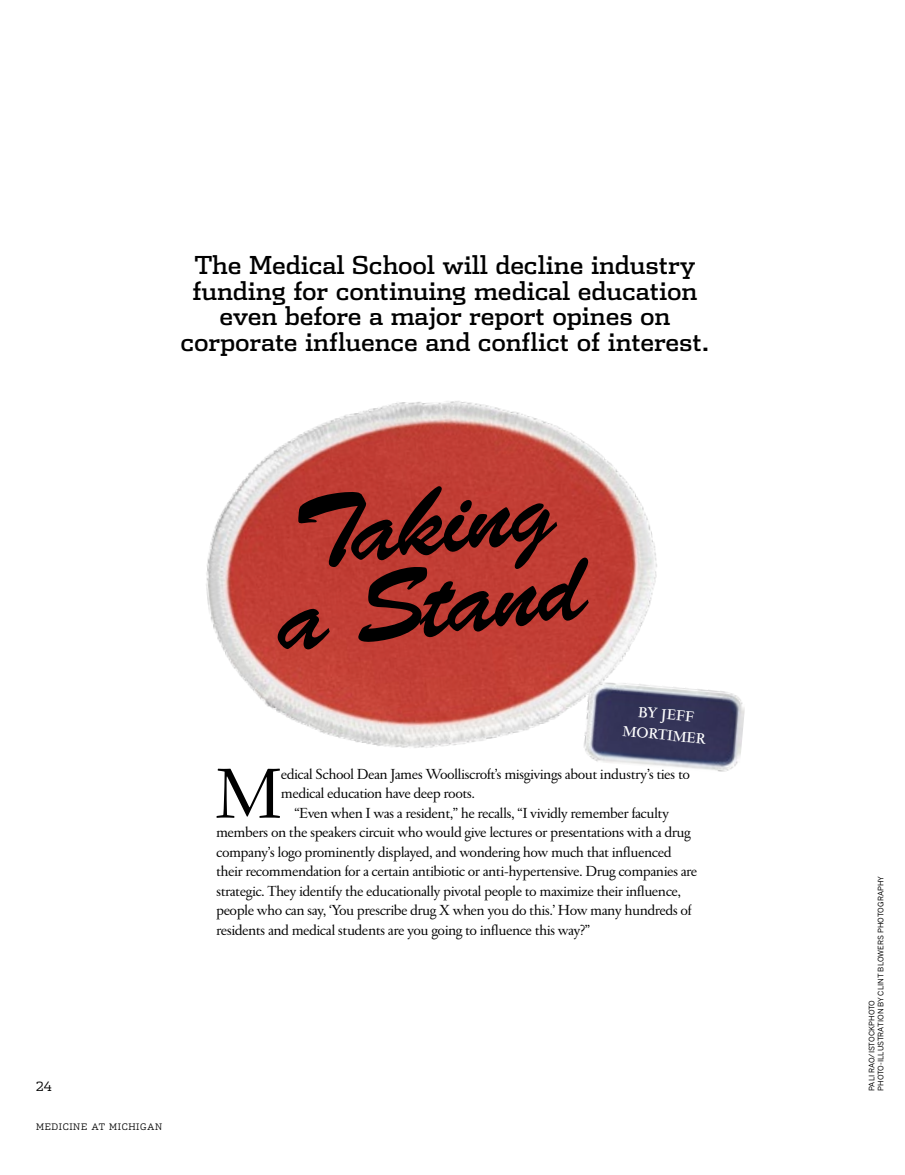
<style>
.page{position:relative;width:905px;height:1175px;background:#fff}
.page>*{position:absolute;margin:0;border:0;box-sizing:border-box;transform-origin:0 0}
.t1{font:99.75px/81px "Brush Script Std";color:#000}
.t2{font:76.5px "Garamond FB Text";color:#000}
.t3{font:24.75px/25.5px "Dispatch";letter-spacing:-.01em;color:#000;text-align:center}
.t4{font:15.75px/19.5px "Garamond FB Text";letter-spacing:-.03em;color:#000}
.t5{font:600 15.75px/21px "Garamond FB Text";color:#fff;text-align:center}
.t6{font:300 12.75px "Dispatch";color:#000}
.t7{font:300 9px "Dispatch";letter-spacing:.07em;color:#000}
.t8{font:7.5px/9px "Benton Sans Regluar";letter-spacing:.01em;color:#000}
</style>
<div class="page">
<img style="left:206px;top:401px;width:451px;height:347px">
<img style="left:582px;top:679px;width:163px;height:93px">
<h3 class="t3" style="left:180px;top:252px;width:530px">The Medical School will decline industry funding for continuing medical education even before a major report opines on corporate influence and conflict of interest.</h3>
<h1 class="t1" style="left:266px;top:499px;width:311px;rotate:-6deg">Taking a Stand</h1>
<p class="t5" style="left:625px;top:701px;width:85px;rotate:5deg">by Jeff<br>Mortim er</p>
<h2 class="t2" style="left:216px;top:753px;width:68px">M</h2>
<p class="t4" style="left:281px;top:765px;width:410px">edical School Dean James Woolliscroft’s misgivings about industry’s ties to medical education have deep roots.</p>
<p class="t4" style="left:216px;top:804px;width:483px;text-indent:78px">“Even when I was a resident,” he recalls, “I vividly remember faculty members on the speakers circuit who would give lectures or presentations with a drug company’s logo prominently displayed, and wondering how much that influenced their recommendation for a certain antibiotic or anti-hypertensive. Drug companies are strategic. They identify the educationally pivotal people to maximize their influence, people who can say, ‘You prescribe drug X when you do this.’ How many hundreds of residents and medical students are you going to influence this way?”</p>
<p class="t6" style="left:36px;top:1078px;width:17px">24</p>
<p class="t7" style="left:36px;top:1121px;width:128px">MEDICINE AT MICHIGAN</p>
<p class="t8" style="left:867px;top:1090px;width:216px;rotate:-90deg">pali rao/istockphoto<br>photo-illustration by clint blowers photography</p>
</div>
